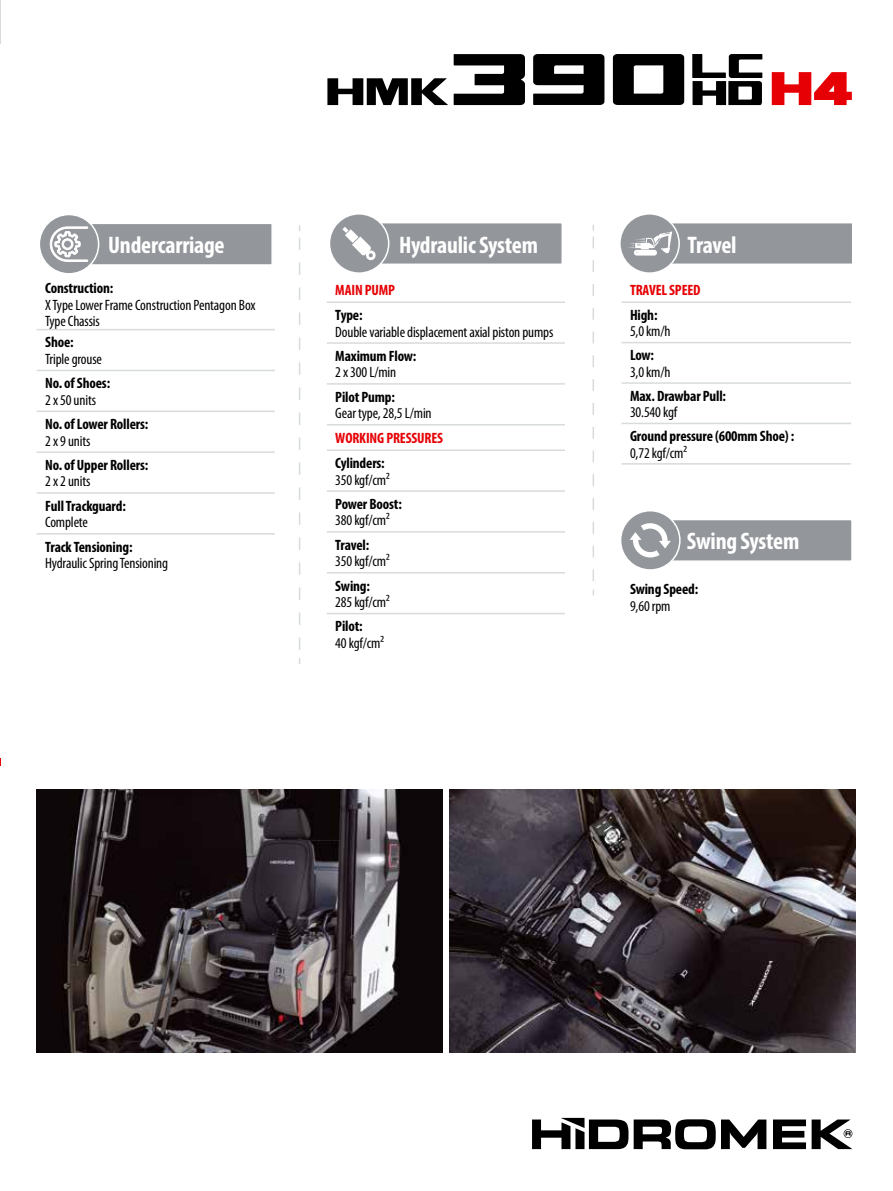
<style>
.page{position:relative;width:893px;height:1191px;background:#fff}
.page>*{position:absolute;margin:0;border:0;box-sizing:border-box;transform-origin:0 0}
.t1{font:700 condensed 24px "Myriad Pro";letter-spacing:-.01em;color:#fff}
.t2{font:condensed 15px/16.5px "Myriad Pro";letter-spacing:-.01em;color:#000}
.t3{font:700 condensed 15px "Myriad Pro";letter-spacing:-.01em;color:#000}
.t4{font:700 condensed 15px "Myriad Pro";letter-spacing:-.01em;color:#e60005}
</style>
<div class="page">
<img style="left:37px;top:789px;width:405px;height:263px">
<img style="left:450px;top:789px;width:406px;height:263px">
<svg style="left:299px;top:237px;width:1px;height:413px"></svg>
<svg style="left:593px;top:225px;width:1px;height:356px"></svg>
<svg style="left:773px;top:1119px;width:33px;height:30px"></svg>
<svg style="left:532px;top:1117px;width:96px;height:32px"></svg>
<svg style="left:634px;top:1119px;width:132px;height:30px"></svg>
<svg style="left:812px;top:1119px;width:40px;height:30px"></svg>
<div style="left:52px;top:223px;width:221px;height:43px;background:#93969b;border:2px solid #fff"></div>
<div style="left:39px;top:214px;width:60px;height:60px;background:#93969b;border-radius:50%"></div>
<div style="left:39px;top:214px;width:60px;height:60px;border:2px solid #fff;border-radius:50%"></div>
<svg style="left:50px;top:226px;width:38px;height:36px"></svg>
<div style="left:343px;top:222px;width:220px;height:43px;background:#93969b;border:2px solid #fff"></div>
<div style="left:329px;top:214px;width:60px;height:59px;background:#93969b;border-radius:50%"></div>
<div style="left:329px;top:213px;width:60px;height:61px;border:2px solid #fff;border-radius:50%"></div>
<svg style="left:342px;top:227px;width:34px;height:33px"></svg>
<div style="left:632px;top:222px;width:221px;height:43px;background:#93969b;border:2px solid #fff"></div>
<div style="left:620px;top:214px;width:59px;height:59px;background:#93969b;border-radius:50%"></div>
<div style="left:619px;top:213px;width:61px;height:61px;border:2px solid #fff;border-radius:50%"></div>
<svg style="left:628px;top:231px;width:44px;height:24px"></svg>
<div style="left:635px;top:519px;width:218px;height:43px;background:#93969b;border:2px solid #fff"></div>
<div style="left:621px;top:511px;width:59px;height:59px;background:#93969b;border-radius:50%"></div>
<div style="left:620px;top:510px;width:61px;height:61px;border:2px solid #fff;border-radius:50%"></div>
<svg style="left:630px;top:523px;width:41px;height:34px"></svg>
<hr style="left:37px;top:329px;width:238px;height:1px;background:#d8dbdc">
<hr style="left:37px;top:370px;width:238px;height:1px;background:#d8dbdc">
<hr style="left:37px;top:410px;width:238px;height:2px;background:#d8dbdc">
<hr style="left:37px;top:451px;width:238px;height:2px;background:#d8dbdc">
<hr style="left:37px;top:492px;width:238px;height:2px;background:#d8dbdc">
<hr style="left:37px;top:533px;width:238px;height:1px;background:#d8dbdc">
<hr style="left:327px;top:301px;width:238px;height:2px;background:#d8dbdc">
<hr style="left:327px;top:342px;width:238px;height:2px;background:#d8dbdc">
<hr style="left:327px;top:383px;width:238px;height:1px;background:#d8dbdc">
<hr style="left:327px;top:424px;width:238px;height:1px;background:#d8dbdc">
<hr style="left:327px;top:449px;width:238px;height:2px;background:#d8dbdc">
<hr style="left:327px;top:490px;width:238px;height:2px;background:#d8dbdc">
<hr style="left:327px;top:531px;width:238px;height:1px;background:#d8dbdc">
<hr style="left:327px;top:572px;width:238px;height:1px;background:#d8dbdc">
<hr style="left:327px;top:613px;width:238px;height:1px;background:#d8dbdc">
<hr style="left:621px;top:301px;width:230px;height:2px;background:#d8dbdc">
<hr style="left:621px;top:342px;width:230px;height:1px;background:#d8dbdc">
<hr style="left:621px;top:382px;width:230px;height:2px;background:#d8dbdc">
<hr style="left:621px;top:423px;width:230px;height:1px;background:#d8dbdc">
<hr style="left:621px;top:463px;width:230px;height:1px;background:#d8dbdc">
<svg style="left:327px;top:78px;width:121px;height:27px"></svg>
<svg style="left:772px;top:72px;width:80px;height:33px"></svg>
<svg style="left:533px;top:54px;width:71px;height:51px"></svg>
<svg style="left:613px;top:54px;width:71px;height:51px"></svg>
<svg style="left:454px;top:54px;width:71px;height:51px"></svg>
<svg style="left:692px;top:54px;width:70px;height:51px"></svg>
<h1 class="t1" style="left:108px;top:230px;width:118px">Undercarriage</h1>
<h1 class="t1" style="left:399px;top:230px;width:140px">Hydraulic System</h1>
<h1 class="t1" style="left:688px;top:230px;width:50px">Travel</h1>
<p class="t3" style="left:45px;top:279px;width:70px">Construction:</p>
<p class="t2" style="left:45px;top:296px;width:212px">X Type Lower Frame Construction Pentagon Box<br>Type Chassis</p>
<p class="t3" style="left:45px;top:333px;width:30px">Shoe:</p>
<p class="t2" style="left:45px;top:350px;width:58px">Triple grouse</p>
<p class="t3" style="left:45px;top:374px;width:66px">No. of Shoes:</p>
<p class="t2" style="left:45px;top:391px;width:52px">2 x 50 units</p>
<p class="t3" style="left:45px;top:415px;width:105px">No. of Lower Rollers:</p>
<p class="t2" style="left:45px;top:432px;width:47px">2 x 9 units</p>
<p class="t3" style="left:45px;top:455px;width:105px">No. of Upper Rollers:</p>
<p class="t2" style="left:45px;top:473px;width:47px">2 x 2 units</p>
<p class="t3" style="left:45px;top:496px;width:82px">Full Trackguard:</p>
<p class="t2" style="left:45px;top:514px;width:44px">Complete</p>
<p class="t3" style="left:45px;top:537px;width:89px">Track Tensioning:</p>
<p class="t2" style="left:45px;top:554px;width:124px">Hydraulic Spring Tensioning</p>
<p class="t4" style="left:335px;top:281px;width:61px">MAIN PUMP</p>
<p class="t3" style="left:335px;top:306px;width:29px">Type:</p>
<p class="t2" style="left:335px;top:323px;width:220px">Double variable displacement axial piston pumps</p>
<p class="t3" style="left:335px;top:346px;width:82px">Maximum Flow:</p>
<p class="t2" style="left:335px;top:364px;width:62px">2 x 300 L/min</p>
<p class="t3" style="left:335px;top:387px;width:61px">Pilot Pump:</p>
<p class="t2" style="left:335px;top:405px;width:98px">Gear type, 28,5 L/min</p>
<p class="t4" style="left:335px;top:429px;width:109px">WORKING PRESSURES</p>
<p class="t3" style="left:335px;top:453px;width:51px">Cylinders:</p>
<p class="t2" style="left:335px;top:471px;width:56px">350 kgf/cm²</p>
<p class="t3" style="left:335px;top:494px;width:68px">Power Boost:</p>
<p class="t2" style="left:335px;top:512px;width:56px">380 kgf/cm²</p>
<p class="t3" style="left:335px;top:535px;width:35px">Travel:</p>
<p class="t2" style="left:335px;top:553px;width:56px">350 kgf/cm²</p>
<p class="t3" style="left:335px;top:576px;width:36px">Swing:</p>
<p class="t2" style="left:335px;top:593px;width:56px">285 kgf/cm²</p>
<p class="t3" style="left:335px;top:617px;width:29px">Pilot:</p>
<p class="t2" style="left:335px;top:634px;width:50px">40 kgf/cm²</p>
<p class="t4" style="left:630px;top:281px;width:72px">TRAVEL SPEED</p>
<p class="t3" style="left:630px;top:305px;width:29px">High:</p>
<p class="t2" style="left:630px;top:323px;width:42px">5,0 km/h</p>
<p class="t3" style="left:630px;top:346px;width:25px">Low:</p>
<p class="t2" style="left:630px;top:363px;width:42px">3,0 km/h</p>
<p class="t3" style="left:630px;top:386px;width:98px">Max. Drawbar Pull:</p>
<p class="t2" style="left:630px;top:404px;width:49px">30.540 kgf</p>
<p class="t3" style="left:630px;top:426px;width:166px">Ground pressure (600mm Shoe) :</p>
<p class="t2" style="left:630px;top:444px;width:59px">0,72 kgf/cm²</p>
<h1 class="t1" style="left:687px;top:526px;width:114px">Swing System</h1>
<p class="t3" style="left:630px;top:579px;width:70px">Swing Speed:</p>
<p class="t2" style="left:630px;top:597px;width:42px">9,60 rpm</p>
</div>
